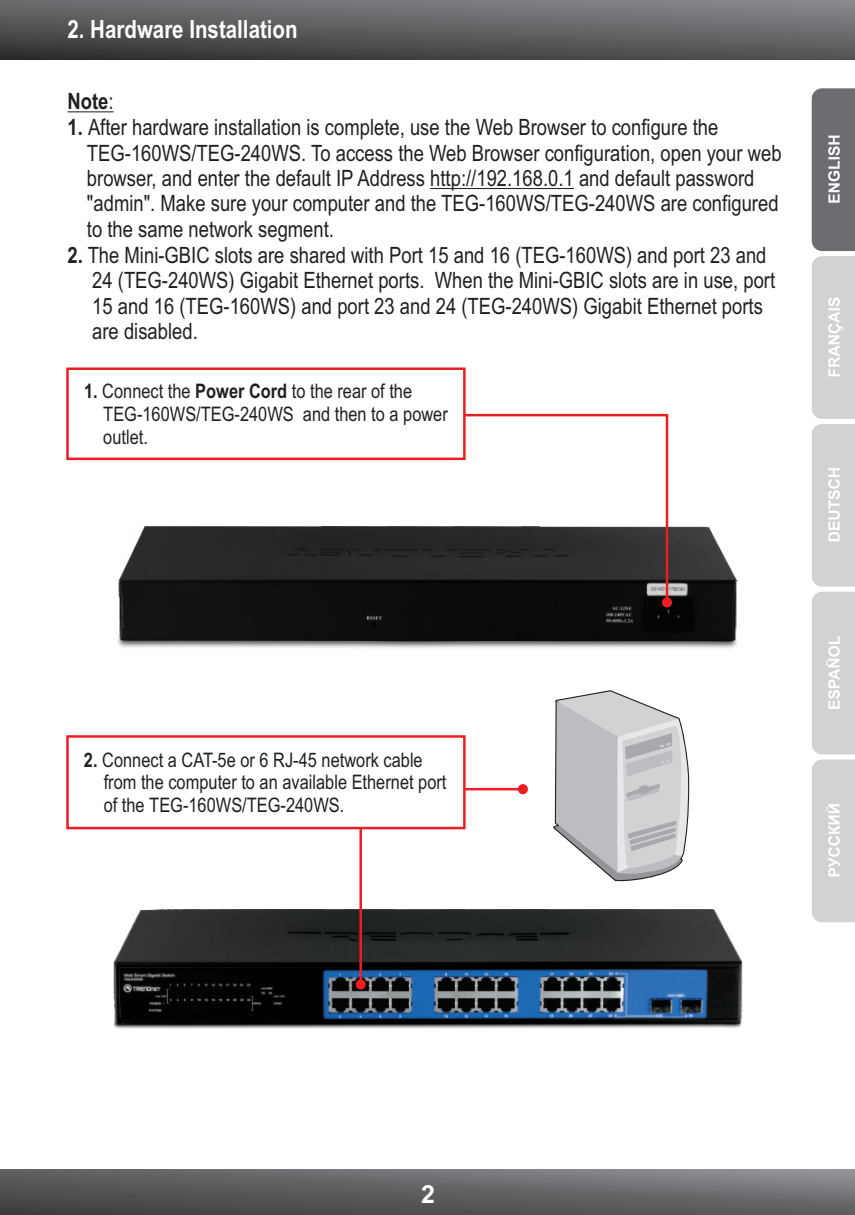
<style>
.page{position:relative;width:855px;height:1215px;background:#fff}
.page>*{position:absolute;margin:0;border:0;box-sizing:border-box;transform-origin:0 0}
.t1{font:700 25px "Arial Narrow";color:#fff}
.t2{font:700 25px "Arial";color:#fff}
.t3{font:22.5px/25.5px "Arial Narrow";color:#231f20}
.t4{font:700 22.5px "Arial Narrow";color:#231f20}
.t5{font:20px/22.8px "Arial Narrow";color:#231f20}
.s1{font-weight:400}
.s2{font-weight:700}
</style>
<div class="page">
<svg style="left:0;top:0;width:855px;height:59px;background:#5e5e61"></svg>
<svg style="left:0;top:1170px;width:855px;height:45px;background:#606163"></svg>
<svg style="left:812px;top:88px;width:43px;height:666px;background:#bdbec0"></svg>
<svg style="left:812px;top:760px;width:43px;height:162px;background:#d3d4d6"></svg>
<img style="left:113px;top:989px;width:629px;height:40px">
<hr style="left:68px;top:111px;width:40px;height:1px;background:#231f20">
<hr style="left:430px;top:188px;width:144px;height:1px;background:#231f20">
<svg style="left:66px;top:690px;width:677px;height:299px"></svg>
<img style="left:118px;top:526px;width:620px;height:122px">
<svg style="left:405px;top:414px;width:267px;height:193px"></svg>
<svg style="left:66px;top:367px;width:401px;height:94px"></svg>
<p class="t1" style="left:68px;top:19px;width:232px">2. Hardware Installation</p>
<p class="t4" style="left:68px;top:93px;width:48px">Note<span class="s1">:</span></p>
<p class="t3" style="left:87px;top:116px;width:696px;text-indent:-19px"><span class="s2">1.</span> After hardware installation is complete, use the Web Browser to configure the TEG-160WS/TEG-240WS. To access the Web Browser configuration, open your web browser, and enter the default IP Address http://192.168.0.1 and default password "admin". Make sure your computer and the TEG-160WS/TEG-240WS are configured to the same network segment.</p>
<p class="t3" style="left:92px;top:244px;width:684px;text-indent:-25px"><span class="s2">2.</span> The Mini-GBIC slots are shared with Port 15 and 16 (TEG-160WS) and port 23 and 24 (TEG-240WS) Gigabit Ethernet ports. When the Mini-GBIC slots are in use, port 15 and 16 (TEG-160WS) and port 23 and 24 (TEG-240WS) Gigabit Ethernet ports are disabled.</p>
<p class="t5" style="left:103px;top:382px;width:346px;text-indent:-19px"><span class="s2">1.</span> Connect the <span class="s2">Power Cord</span> to the rear of the<br>TEG-160WS/TEG-240WS and then to a power outlet.</p>
<p class="t5" style="left:104px;top:750px;width:344px;text-indent:-20px"><span class="s2">2.</span> Connect a CAT-5e or 6 RJ-45 network cable from the computer to an available Ethernet port of the TEG-160WS/TEG-240WS.</p>
<p class="t2" style="left:421px;top:1185px;width:15px">2</p>
</div>
